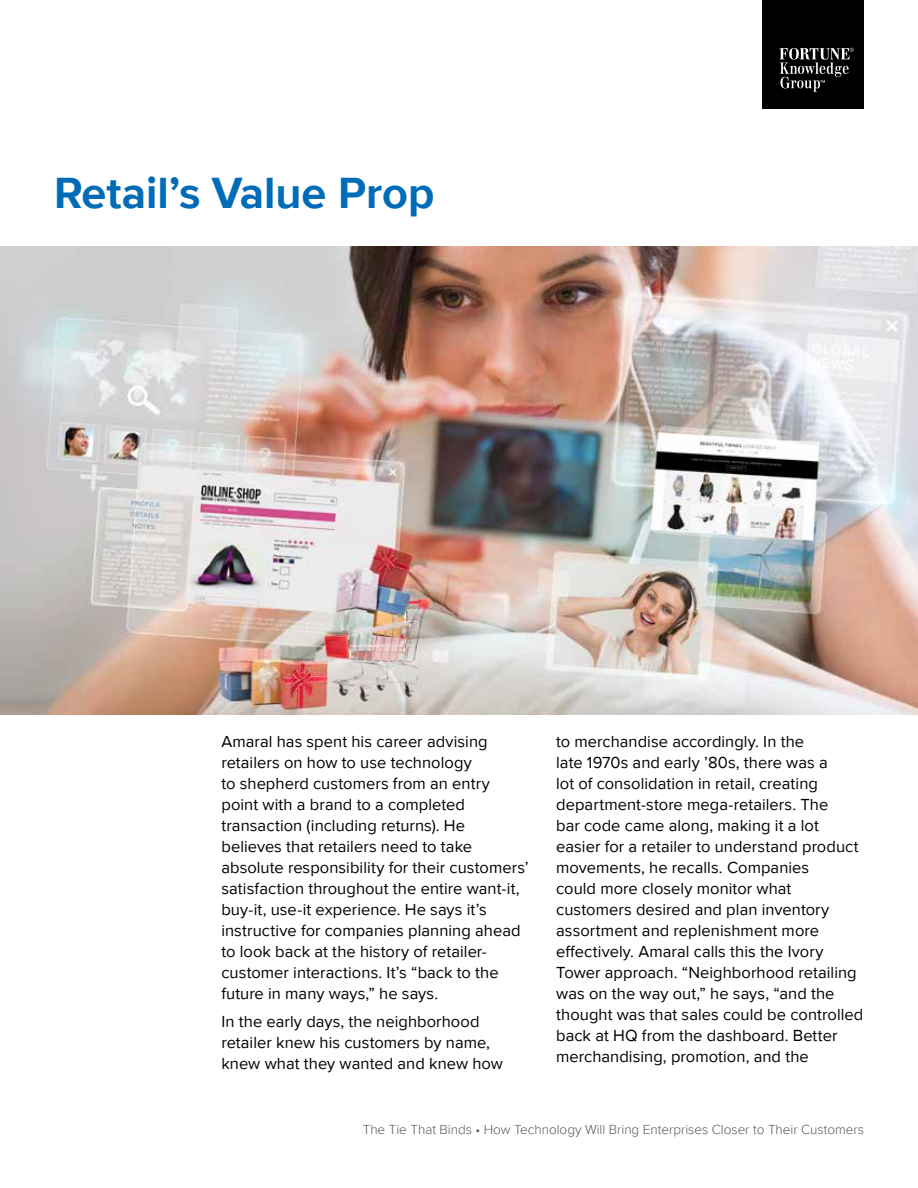
<style>
.page{position:relative;width:918px;height:1188px;background:#fff}
.page>*{position:absolute;margin:0;border:0;box-sizing:border-box;transform-origin:0 0}
.t1{font:700 45px "Proxima Nova";color:#006cb7}
.t2{font:16.5px/21px "Proxima Nova";letter-spacing:.005em;color:#000}
.t3{font:300 13.5px "Proxima Nova";color:#56565a}
</style>
<div class="page">
<div style="left:763px;top:0;width:101px;height:108px;background:#000"></div>
<svg style="left:780px;top:48px;width:74px;height:44px"></svg>
<img style="left:0;top:247px;width:918px;height:468px">
<h1 class="t1" style="left:54px;top:159px;width:382px">Retail’s Value Prop</h1>
<p class="t2" style="left:221px;top:730px;width:309px">Amaral has spent his career advising retailers on how to use technology<br>to shepherd customers from an entry point with a brand to a completed transaction (including returns). He believes that retailers need to take absolute responsibility for their customers’ satisfaction throughout the entire want-it, buy-it, use-it experience. He says it’s instructive for companies planning ahead to look back at the history of retailer&shy;customer interactions. It’s “back to the future in many ways,” he says.</p>
<p class="t2" style="left:221px;top:1011px;width:283px">In the early days, the neighborhood retailer knew his customers by name, knew what they wanted and knew how</p>
<p class="t2" style="left:556px;top:730px;width:309px">to merchandise accordingly. In the<br>late 1970s and early ’80s, there was a<br>lot of consolidation in retail, creating department-store mega-retailers. The<br>bar code came along, making it a lot easier for a retailer to understand product movements, he recalls. Companies<br>could more closely monitor what customers desired and plan inventory assortment and replenishment more effectively. Amaral calls this the Ivory Tower approach. “Neighborhood retailing was on the way out,” he says, “and the thought was that sales could be controlled back at HQ from the dashboard. Better merchandising, promotion, and the</p>
<p class="t3" style="left:363px;top:1119px;width:503px">The Tie That Binds • How Technology Will Bring Enterprises Closer to Their Customers</p>
</div>
